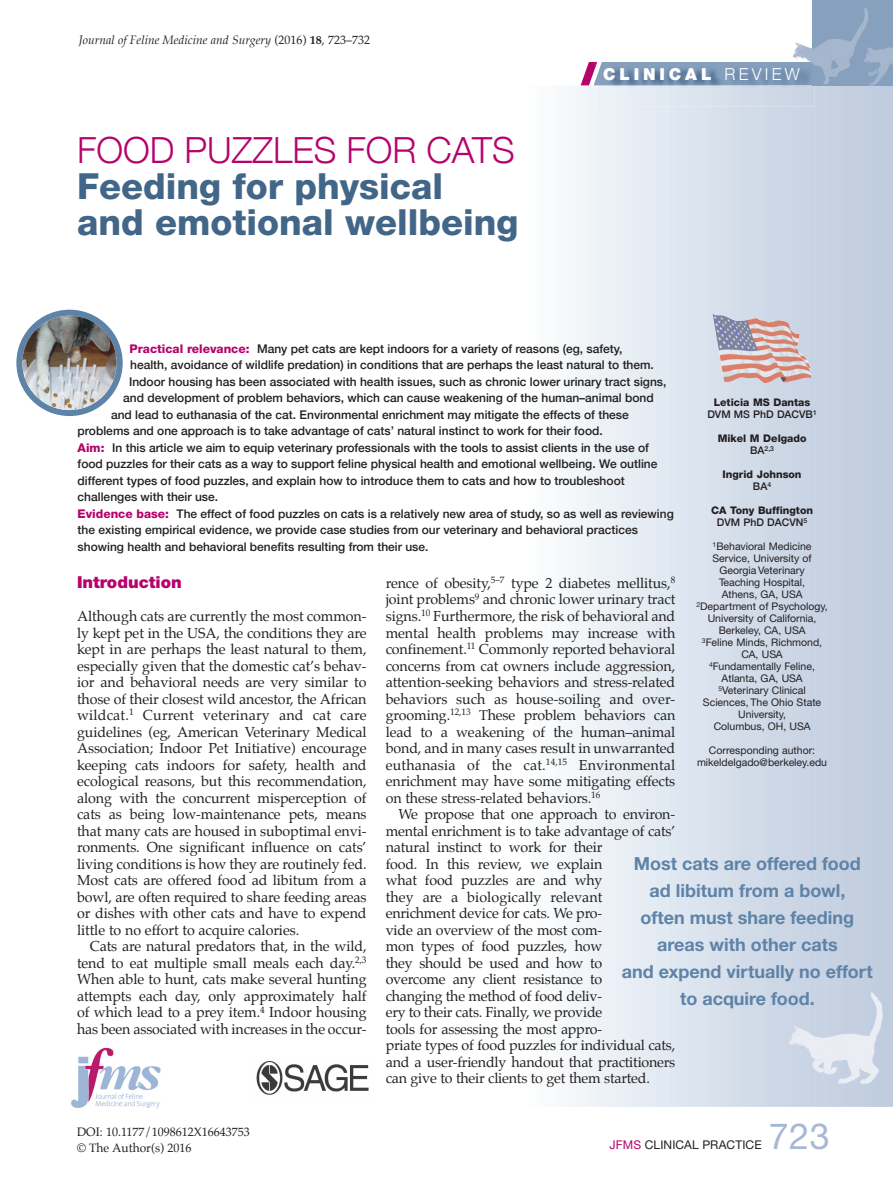
<style>
.page{position:relative;width:893px;height:1191px;background:#fff}
.page>*{position:absolute;margin:0;border:0;box-sizing:border-box;transform-origin:0 0}
.t1{font:800 36px/36px "Helvetica Neue CE";color:#426688}
.t2{font:300 36px "Helvetica Neue";color:#b6036c}
.t3{font:36px "Helvetica Neue CE";color:#a6b8d3}
.t4{font:700 18px/27px "Helvetica Neue CE";color:#5e83a8;text-align:center}
.t5{font:900 16.5px "Helvetica Neue CE";letter-spacing:.235em;color:#fff}
.t6{font:900 16.5px "Helvetica Neue CE";color:#b6036c}
.t7{font:14.25px/16.5px "Palatino";letter-spacing:-.015em;color:#231f20;text-align:justify}
.t8{font:500 12px "Helvetica Neue";color:#231f20}
.t9{font:500 12px/16.5px "Helvetica Neue CE";color:#231f20}
.t10{font:italic 12px "Palatino";color:#231f20}
.t11{font:12px/15.9px "Palatino";color:#231f20}
.t12{font:12px "Helvetica Neue CE";letter-spacing:.01em;color:#231f20}
.t13{font:10.5px/12px "Helvetica Neue CE";color:#231f20;text-align:center}
.t14{font:800 10.5px "Helvetica Neue CE";color:#231f20}
.t15{font:500 10.5px "Helvetica Neue";color:#231f20}
.t16{font:500 6.9px "Helvetica Neue";color:#231f20}
.s1{font-style:normal}
.s2{font-weight:700;font-style:normal}
.s3{font-family:"Helvetica Neue";font-weight:300}
.s4{font-family:"Helvetica Neue CE";font-weight:800;color:#b6036c}
.s5{font-weight:800;color:#b6036c}
.s6{font-size:10.5px}
.s7{color:#b6036c}
</style>
<div class="page">
<svg style="left:581px;top:62px;width:201px;height:23px;background:#8192b3"></svg>
<img style="left:71px;top:1047px;width:90px;height:61px">
<img style="left:256px;top:1061px;width:113px;height:34px">
<img style="left:712px;top:313px;width:99px;height:70px">
<svg style="left:16px;top:309px;width:107px;height:107px"></svg>
<img style="left:22px;top:315px;width:95px;height:95px">
<img style="left:784px;top:985px;width:104px;height:105px">
<img style="left:782px;top:1px;width:111px;height:87px">
<p class="t10" style="left:79px;top:35px;width:293px">Journal of Feline Medicine and Surgery <span class="s1">(2016)</span> <span class="s2">18</span><span class="s1">, 723–732</span></p>
<h1 class="t2" style="left:77px;top:128px;width:439px">FOOD PUZZLES FOR CATS</h1>
<h1 class="t1" style="left:77px;top:171px;width:443px">Feeding for physical and emotional wellbeing</h1>
<p class="t5" style="left:603px;top:69px;width:198px">CLINICAL <span class="s3">REVIEW</span></p>
<p class="t8" style="left:130px;top:341px;width:494px"><span class="s4">Practical relevance:</span> Many pet cats are kept indoors for a variety of reasons (eg, safety,</p>
<p class="t8" style="left:130px;top:357px;width:525px">health, avoidance of wildlife predation) in conditions that are perhaps the least natural to them.</p>
<p class="t8" style="left:129px;top:374px;width:539px">Indoor housing has been associated with health issues, such as chronic lower urinary tract signs,</p>
<p class="t8" style="left:123px;top:390px;width:532px">and development of problem behaviors, which can cause weakening of the human–animal bond</p>
<p class="t8" style="left:111px;top:407px;width:519px">and lead to euthanasia of the cat. Environmental enrichment may mitigate the effects of these</p>
<p class="t8" style="left:78px;top:423px;width:527px">problems and one approach is to take advantage of cats’ natural instinct to work for their food.</p>
<p class="t8" style="left:78px;top:440px;width:573px"><span class="s4">Aim:</span> In this article we aim to equip veterinary professionals with the tools to assist clients in the use of</p>
<p class="t8" style="left:78px;top:456px;width:581px">food puzzles for their cats as a way to support feline physical health and emotional wellbeing. We outline</p>
<p class="t8" style="left:78px;top:473px;width:549px">different types of food puzzles, and explain how to introduce them to cats and how to troubleshoot</p>
<p class="t8" style="left:78px;top:489px;width:142px">challenges with their use.</p>
<p class="t9" style="left:78px;top:506px;width:598px"><span class="s5">Evidence base:</span> The effect of food puzzles on cats is a relatively new area of study, so as well as reviewing the existing empirical evidence, we provide case studies from our veterinary and behavioral practices showing health and behavioral benefits resulting from their use.</p>
<p class="t14" style="left:714px;top:398px;width:98px">Leticia MS Dantas</p>
<p class="t15" style="left:707px;top:408px;width:111px">DVM MS PhD DACVB<sup>1</sup></p>
<p class="t14" style="left:718px;top:434px;width:90px">Mikel M Delgado</p>
<p class="t16" style="left:750px;top:444px;width:25px"><span class="s6">BA</span>2,3</p>
<p class="t14" style="left:723px;top:470px;width:80px">Ingrid Johnson</p>
<p class="t15" style="left:753px;top:480px;width:20px">BA<sup>4</sup></p>
<p class="t14" style="left:711px;top:506px;width:103px">CA Tony Buffington</p>
<p class="t15" style="left:717px;top:516px;width:92px">DVM PhD DACVN<sup>5</sup></p>
<p class="t13" style="left:696px;top:541px;width:133px"><sup>1</sup>Behavioral Medicine<br>Service, University of<br>Georgia Veterinary<br>Teaching Hospital,<br>Athens, GA, USA<br><sup>2</sup>Department of Psychology,<br>University of California,<br>Berkeley, CA, USA<br><sup>3</sup>Feline Minds, Richmond,<br>CA, USA<br><sup>4</sup>Fundamentally Feline,<br>Atlanta, GA, USA<br><sup>5</sup>Veterinary Clinical<br>Sciences, The Ohio State<br>University,<br>Columbus, OH, USA</p>
<p class="t13" style="left:697px;top:745px;width:132px">Corresponding author: mikeldelgado@berkeley.edu</p>
<p class="t6" style="left:77px;top:576px;width:106px">Introduction</p>
<p class="t7" style="left:77px;top:608px;width:291px">Although cats are currently the most common&shy;ly kept pet in the USA, the conditions they are kept in are perhaps the least natural to them, especially given that the domestic cat’s behav&shy;ior and behavioral needs are very similar to those of their closest wild ancestor, the African wildcat.<sup>1</sup> Current veterinary and cat care guidelines (eg, American Veterinary Medical Association; Indoor Pet Initiative) encourage keeping cats indoors for safety, health and ecological reasons, but this recommendation, along with the concurrent misperception of cats as being low-maintenance pets, means that many cats are housed in suboptimal envi&shy;ronments. one significant influence on cats’ living conditions is how they are routinely fed.<br>Most cats are offered food ad libitum from a bowl, are often required to share feeding areas or dishes with other cats and have to expend little to no effort to acquire calories.</p>
<p class="t7" style="left:77px;top:938px;width:291px;text-indent:13px">Cats are natural predators that, in the wild, tend to eat multiple small meals each day.<sup>2,3<br></sup>When able to hunt, cats make several hunting attempts each day, only approximately half of which lead to a prey item.<sup>4</sup> Indoor housing has been associated with increases in the occur-</p>
<p class="t7" style="left:386px;top:575px;width:291px">rence of obesity,<sup>5–7</sup> type 2 diabetes mellitus,<sup>8 </sup>joint problems<sup>9</sup> and chronic lower urinary tract signs.<sup>10</sup> Furthermore, the risk of behavioral and mental health problems may increase with confinement.<sup>11</sup> Commonly reported behavioral concerns from cat owners include aggression, attention-seeking behaviors and stress-related behaviors such as house-soiling and over&shy;grooming.<sup>12,13</sup> These problem behaviors can lead to a weakening of the human–animal bond, and in many cases result in unwarranted euthanasia of the cat.<sup>14,15</sup> Environmental enrichment may have some mitigating effects on these stress-related behaviors.<sup>16</sup></p>
<p class="t7" style="left:386px;top:806px;width:291px;text-align:left;text-indent:13px">We propose that one approach to environ&shy;mental enrichment is to take advantage of cats’ natural instinct to work for their<br>food. In this review, we explain<br>what food puzzles are and why<br>they are a biologically relevant enrichment device for cats. We pro-<br>vide an overview of the most com-<br>mon types of food puzzles, how<br>they should be used and how to<br>overcome any client resistance to<br>changing the method of food deliv-<br>ery to their cats. Finally, we provide<br>tools for assessing the most appro-<br>priate types of food puzzles for individual cats, and a user-friendly handout that practitioners can give to their clients to get them started.</p>
<p class="t4" style="left:622px;top:851px;width:253px">Most cats are offered food ad libitum from a bowl,<br>often must share feeding areas with other cats<br>and expend virtually no effort to acquire food.</p>
<p class="t11" style="left:77px;top:1124px;width:174px">doI: 10.1177/1098612X16643753 © The Author(s) 2016</p>
<p class="t12" style="left:609px;top:1139px;width:154px"><span class="s7">JFMS</span> CLINICAL PRACTICE</p>
<h1 class="t3" style="left:769px;top:1122px;width:62px">723</h1>
</div>
